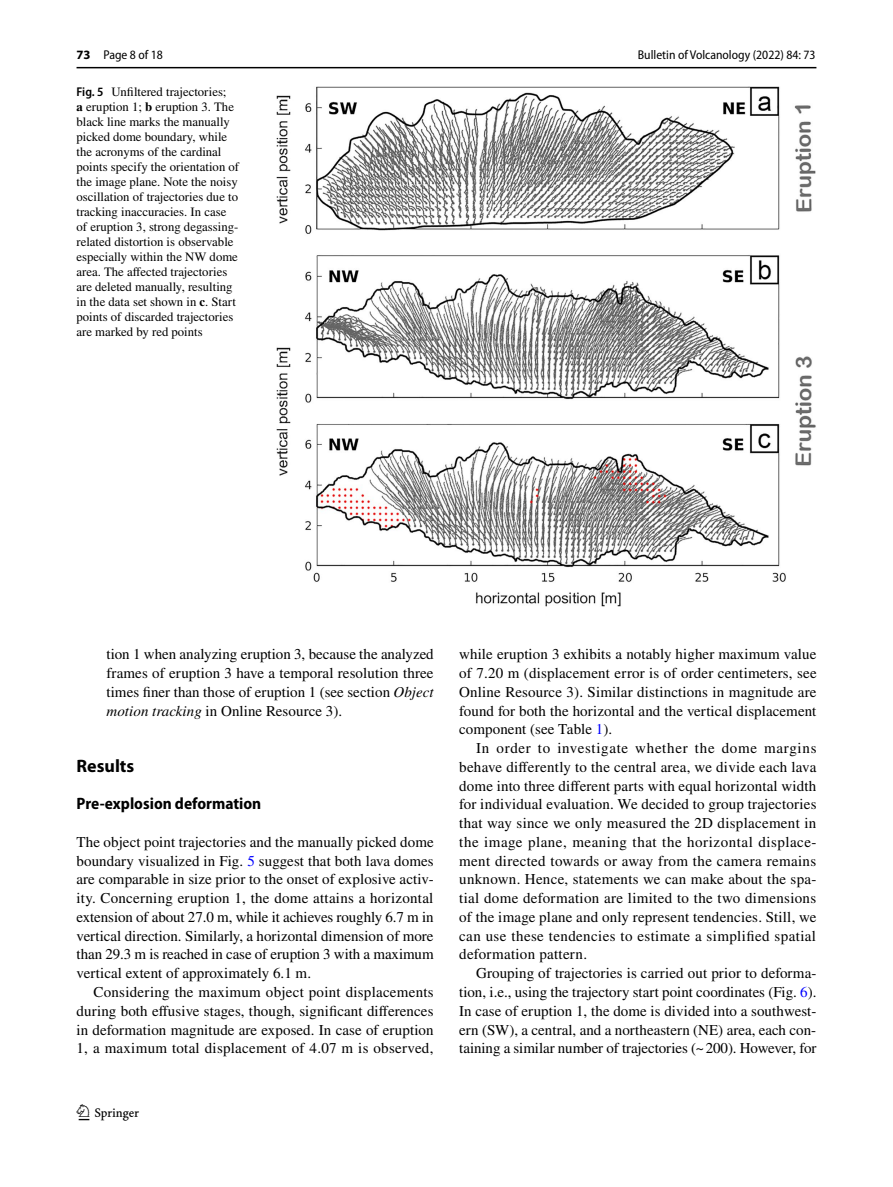
<style>
.page{position:relative;width:893px;height:1187px;background:#fff}
.page>*{position:absolute;margin:0;border:0;box-sizing:border-box;transform-origin:0 0}
.t1{font:22.5px "Springnew Regular 2";color:#000}
.t2{font:700 18px "Myriad Pro";color:#000}
.t3{font:700 semi-condensed 16.5px "Myriad Pro";color:#000}
.t4{font:15px/18.8px "STIX";letter-spacing:.005em;color:#000;text-align:justify}
.t5{font:12.75px/15px "STIX";color:#000}
.t6{font:semi-condensed 12.75px "Myriad Pro";color:#000}
.s1{font-weight:700;font-stretch:normal}
.s2{font-family:"Myriad Pro";font-weight:600;font-stretch:semi-condensed}
.s3{font-weight:700}
.s4{font-style:italic}
.s5{color:#00f}
</style>
<div class="page">
<hr style="left:77px;top:67px;width:739px;height:1px;background:#000">
<img style="left:276px;top:87px;width:540px;height:519px">
<p class="t6" style="left:77px;top:48px;width:88px"><span class="s1">73</span> Page 8 of 18</p>
<p class="t5" style="left:77px;top:85px;width:164px"><span class="s2">Fig. 5</span> Unfiltered trajectories;<br><span class="s3">a</span> eruption 1; <span class="s3">b</span> eruption 3. The black line marks the manually picked dome boundary, while the acronyms of the cardinal points specify the orientation of the image plane. Note the noisy oscillation of trajectories due to tracking inaccuracies. In case of eruption 3, strong degassing&shy;related distortion is observable especially within the NW dome area. The affected trajectories are deleted manually, resulting in the data set shown in <span class="s3">c</span>. Start points of discarded trajectories are marked by red points</p>
<p class="t6" style="left:638px;top:48px;width:179px">Bulletin of Volcanology (2022) 84: 73</p>
<p class="t4" style="left:107px;top:646px;width:329px">tion 1 when analyzing eruption 3, because the analyzed frames of eruption 3 have a temporal resolution three times finer than those of eruption 1 (see section <span class="s4">Object motion tracking</span> in Online Resource 3).</p>
<p class="t2" style="left:77px;top:754px;width:59px">Results</p>
<p class="t3" style="left:77px;top:794px;width:186px">Pre‑explosion deformation</p>
<p class="t4" style="left:77px;top:833px;width:359px">The object point trajectories and the manually picked dome boundary visualized in Fig. <span class="s5">5</span> suggest that both lava domes are comparable in size prior to the onset of explosive activ&shy;ity. Concerning eruption 1, the dome attains a horizontal extension of about 27.0 m, while it achieves roughly 6.7 m in vertical direction. Similarly, a horizontal dimension of more than 29.3 m is reached in case of eruption 3 with a maximum vertical extent of approximately 6.1 m.</p>
<p class="t4" style="left:77px;top:983px;width:359px;text-indent:17px">Considering the maximum object point displacements during both effusive stages, though, significant differences in deformation magnitude are exposed. In case of eruption 1, a maximum total displacement of 4.07 m is observed,</p>
<h1 class="t1" style="left:79px;top:1104px;width:62px">1 3</h1>
<p class="t4" style="left:459px;top:646px;width:359px">while eruption 3 exhibits a notably higher maximum value of 7.20 m (displacement error is of order centimeters, see Online Resource 3). Similar distinctions in magnitude are found for both the horizontal and the vertical displacement component (see Table <span class="s5">1</span>).</p>
<p class="t4" style="left:459px;top:739px;width:359px;text-indent:17px">In order to investigate whether the dome margins behave differently to the central area, we divide each lava dome into three different parts with equal horizontal width for individual evaluation. We decided to group trajectories that way since we only measured the 2D displacement in the image plane, meaning that the horizontal displace&shy;ment directed towards or away from the camera remains unknown. Hence, statements we can make about the spa&shy;tial dome deformation are limited to the two dimensions of the image plane and only represent tendencies. Still, we can use these tendencies to estimate a simplified spatial deformation pattern.</p>
<p class="t4" style="left:459px;top:964px;width:359px;text-indent:17px">Grouping of trajectories is carried out prior to deforma&shy;tion, i.e., using the trajectory start point coordinates (Fig. <span class="s5">6</span>).<br>In case of eruption 1, the dome is divided into a southwest&shy;ern (SW), a central, and a northeastern (NE) area, each con&shy;taining a similar number of trajectories (~200). However, for</p>
</div>
